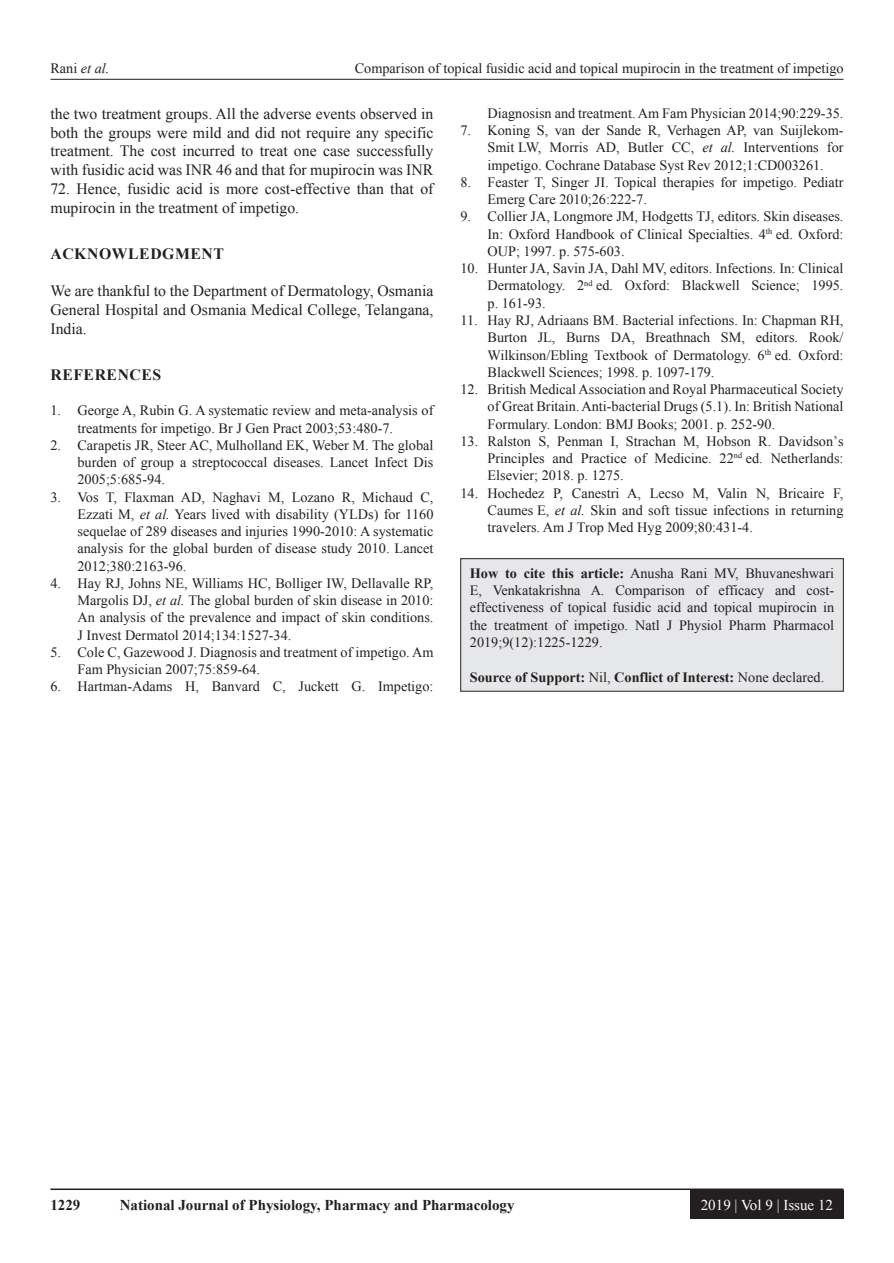
<style>
.page{position:relative;width:894px;height:1263px;background:#fff}
.page>*{position:absolute;margin:0;border:0;box-sizing:border-box;transform-origin:0 0}
.TX{font:15.75px/18.8px "Times New Roman";color:#231f20;text-align:justify}
.t1{font:700 15.75px "Times New Roman";letter-spacing:.035em;color:#231f20}
.t2{font:700 15px "Times New Roman";color:#231f20}
.t3{font:15px "Times New Roman";color:#fff}
.REF{font:14.25px/17.2px "Times New Roman";color:#231f20;text-align:justify}
.HTC{font:14.25px/17.2px "Times New Roman";color:#231f20;text-align:justify}
.HTC-2{font:700 14.25px "Times New Roman";color:#231f20}
.t4{font:italic 14.25px "Times New Roman";color:#231f20}
.s1{font-style:normal}
.s2{font-style:italic}
.s3{font-weight:700}
.s4{font-weight:400}
</style>
<div class="page">
<hr style="left:50px;top:79px;width:793px;height:1px;background:#231f20">
<hr style="left:50px;top:1188px;width:793px;height:2px;background:#231f20">
<div style="left:690px;top:1190px;width:153px;height:28px;background:#231f20"></div>
<div style="left:460px;top:558px;width:383px;height:133px;background:#e6e7e9"></div>
<div style="left:460px;top:558px;width:383px;height:133px;border:1px solid #231f20"></div>
<p class="t4" style="left:50px;top:58px;width:60px"><span class="s1">Rani</span> et al.</p>
<p class="HTC" style="left:354px;top:59px;width:490px">Comparison of topical fusidic acid and topical mupirocin in the treatment of impetigo</p>
<p class="TX" style="left:50px;top:104px;width:384px">the two treatment groups. All the adverse events observed in both the groups were mild and did not require any specific treatment. The cost incurred to treat one case successfully with fusidic acid was INR 46 and that for mupirocin was INR</p>
<p class="TX" style="left:50px;top:179px;width:384px">72. Hence, fusidic acid is more cost-effective than that of mupirocin in the treatment of impetigo.</p>
<h1 class="t1" style="left:50px;top:243px;width:175px">ACKNOWLEDGMENT</h1>
<p class="TX" style="left:50px;top:281px;width:384px">We are thankful to the Department of Dermatology, Osmania General Hospital and Osmania Medical College, Telangana, India.</p>
<h1 class="t1" style="left:50px;top:363px;width:112px">REFERENCES</h1>
<p class="REF" style="left:77px;top:401px;width:357px;text-indent:-27px">1. George A, Rubin G. A systematic review and meta-analysis of treatments for impetigo. Br J Gen Pract 2003;53:480-7.</p>
<p class="REF" style="left:77px;top:436px;width:357px;text-indent:-27px">2. Carapetis JR, Steer AC, Mulholland EK, Weber M. The global burden of group a streptococcal diseases. Lancet Infect Dis 2005;5:685-94.</p>
<p class="REF" style="left:77px;top:488px;width:357px;text-indent:-27px">3. Vos T, Flaxman AD, Naghavi M, Lozano R, Michaud C, Ezzati M, <span class="s2">et al.</span> Years lived with disability (YLDs) for 1160 sequelae of 289 diseases and injuries 1990-2010: A systematic analysis for the global burden of disease study 2010. Lancet 2012;380:2163-96.</p>
<p class="REF" style="left:77px;top:574px;width:357px;text-indent:-27px">4. Hay RJ, Johns NE, Williams HC, Bolliger IW, Dellavalle RP, Margolis DJ, <span class="s2">et al.</span> The global burden of skin disease in 2010:<br>An analysis of the prevalence and impact of skin conditions.<br>J Invest Dermatol 2014;134:1527-34.</p>
<p class="REF" style="left:77px;top:643px;width:357px;text-indent:-27px">5. Cole C, Gazewood J. Diagnosis and treatment of impetigo. Am<br>Fam Physician 2007;75:859-64.</p>
<p class="REF" style="left:50px;top:677px;width:384px">6. Hartman-Adams H, Banvard C, Juckett G. Impetigo:</p>
<p class="REF" style="left:487px;top:104px;width:357px">Diagnosisn and treatment. Am Fam Physician 2014;90:229-35.</p>
<p class="REF" style="left:487px;top:121px;width:357px;text-indent:-27px">7. Koning S, van der Sande R, Verhagen AP, van Suijlekom-Smit LW, Morris AD, Butler CC, <span class="s2">et al.</span> Interventions for impetigo. Cochrane Database Syst Rev 2012;1:CD003261.</p>
<p class="REF" style="left:487px;top:173px;width:357px;text-indent:-27px">8. Feaster T, Singer JI. Topical therapies for impetigo. Pediatr<br>Emerg Care 2010;26:222-7.</p>
<p class="REF" style="left:487px;top:208px;width:357px;text-indent:-27px">9. Collier JA, Longmore JM, Hodgetts TJ, editors. Skin diseases.<br>In: Oxford Handbook of Clinical Specialties. 4<sup>th</sup> ed. Oxford:<br>OUP; 1997. p. 575-603.</p>
<p class="REF" style="left:487px;top:259px;width:357px;text-indent:-27px">10. Hunter JA, Savin JA, Dahl MV, editors. Infections. In: Clinical Dermatology. 2<sup>nd</sup> ed. Oxford: Blackwell Science; 1995. p. 161-93.</p>
<p class="REF" style="left:487px;top:311px;width:357px;text-indent:-27px">11. Hay RJ, Adriaans BM. Bacterial infections. In: Chapman RH, Burton JL, Burns DA, Breathnach SM, editors. Rook/ Wilkinson/Ebling Textbook of Dermatology. 6<sup>th</sup> ed. Oxford:<br>Blackwell Sciences; 1998. p. 1097-179.</p>
<p class="REF" style="left:487px;top:380px;width:357px;text-indent:-27px">12. British Medical Association and Royal Pharmaceutical Society of Great Britain. Anti-bacterial Drugs (5.1). In: British National Formulary. London: BMJ Books; 2001. p. 252-90.</p>
<p class="REF" style="left:487px;top:432px;width:357px;text-indent:-27px">13. Ralston S, Penman I, Strachan M, Hobson R. Davidsonʼs Principles and Practice of Medicine. 22<sup>nd</sup> ed. Netherlands:<br>Elsevier; 2018. p. 1275.</p>
<p class="REF" style="left:487px;top:484px;width:357px;text-indent:-27px">14. Hochedez P, Canestri A, Lecso M, Valin N, Bricaire F, Caumes E, <span class="s2">et al.</span> Skin and soft tissue infections in returning travelers. Am J Trop Med Hyg 2009;80:431-4.</p>
<p class="HTC" style="left:469px;top:564px;width:365px"><span class="s3">How to cite this article:</span> Anusha Rani MV, Bhuvaneshwari E, Venkatakrishna A. Comparison of efficacy and cost&shy;effectiveness of topical fusidic acid and topical mupirocin in the treatment of impetigo. Natl J Physiol Pharm Pharmacol 2019;9(12):1225-1229.</p>
<p class="HTC-2" style="left:469px;top:667px;width:356px">Source of Support: <span class="s4">Nil,</span> Conflict of Interest: <span class="s4">None declared.</span></p>
<p class="t2" style="left:50px;top:1194px;width:31px">1229</p>
<p class="t2" style="left:120px;top:1194px;width:396px">National Journal of Physiology, Pharmacy and Pharmacology</p>
<p class="t3" style="left:700px;top:1193px;width:134px">2019 | Vol 9 | Issue 12</p>
</div>
